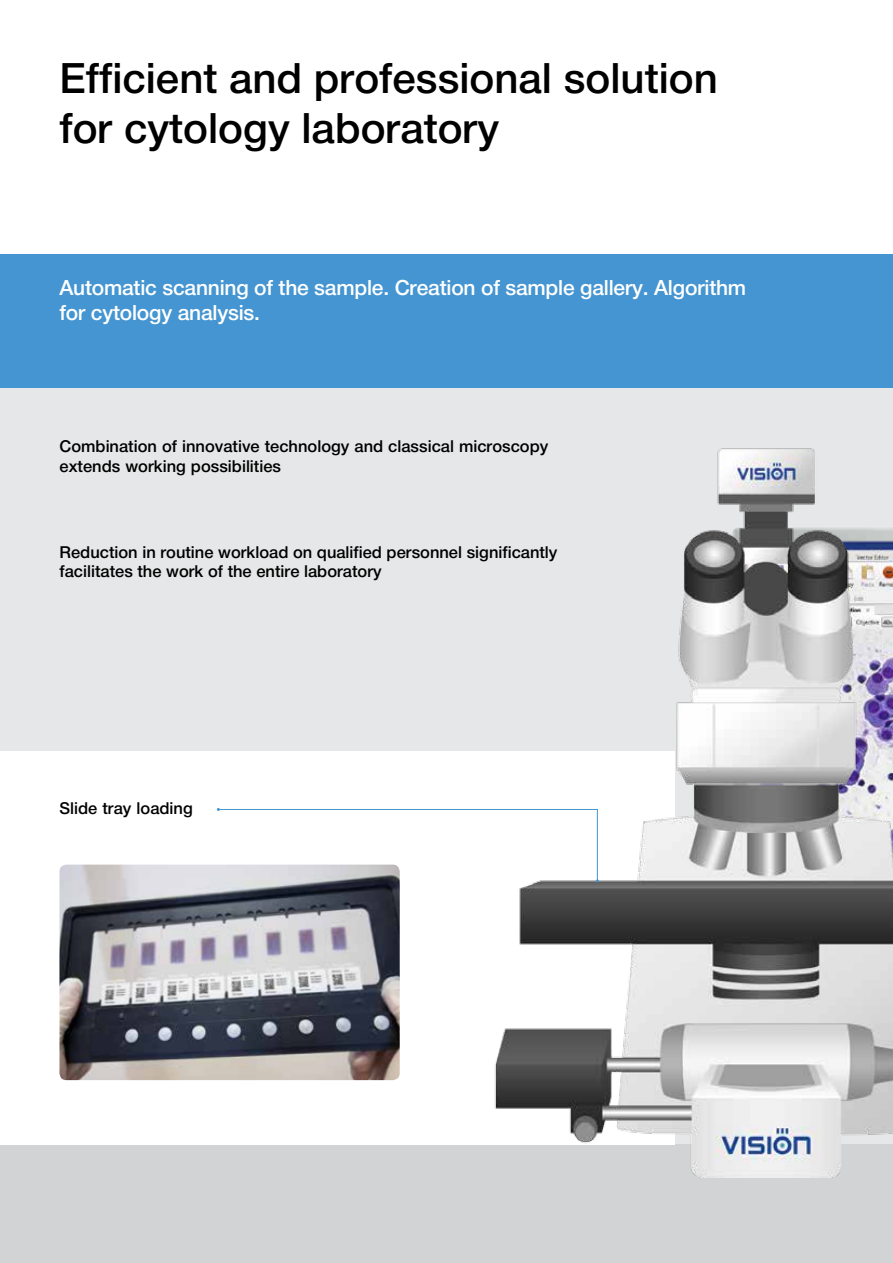
<style>
.page{position:relative;width:893px;height:1263px;background:#fff}
.page>*{position:absolute;margin:0;border:0;box-sizing:border-box;transform-origin:0 0}
.t1{font:500 42px/50.4px "Helvetica Neue LTCYR";color:#000}
.t2{font:500 21px/25.2px "Helvetica Neue LTCYR";letter-spacing:-.01em;color:#fff}
.t3{font:500 16.5px/20px "Helvetica Neue LTCYR";color:#000}
</style>
<div class="page">
<div style="left:0;top:388px;width:893px;height:875px;background:#e6e7e8"></div>
<div style="left:0;top:254px;width:893px;height:134px;background:#4495d1"></div>
<div style="left:0;top:1144px;width:893px;height:119px;background:#d1d3d4"></div>
<div style="left:0;top:751px;width:675px;height:393px;background:#fff"></div>
<img style="left:59px;top:865px;width:341px;height:215px">
<img style="left:404px;top:448px;width:489px;height:730px">
<svg style="left:217px;top:808px;width:382px;height:74px"></svg>
<h1 class="t1" style="left:59px;top:53px;width:660px">Efficient and professional solution for cytology laboratory</h1>
<p class="t2" style="left:59px;top:275px;width:688px">Automatic scanning of the sample. Creation of sample gallery. Algorithm for cytology analysis.</p>
<p class="t3" style="left:60px;top:437px;width:490px">Combination of innovative technology and classical microscopy extends working possibilities</p>
<p class="t3" style="left:60px;top:542px;width:499px">Reduction in routine workload on qualified personnel significantly facilitates the work of the entire laboratory</p>
<p class="t3" style="left:60px;top:799px;width:135px">Slide tray loading</p>
</div>
